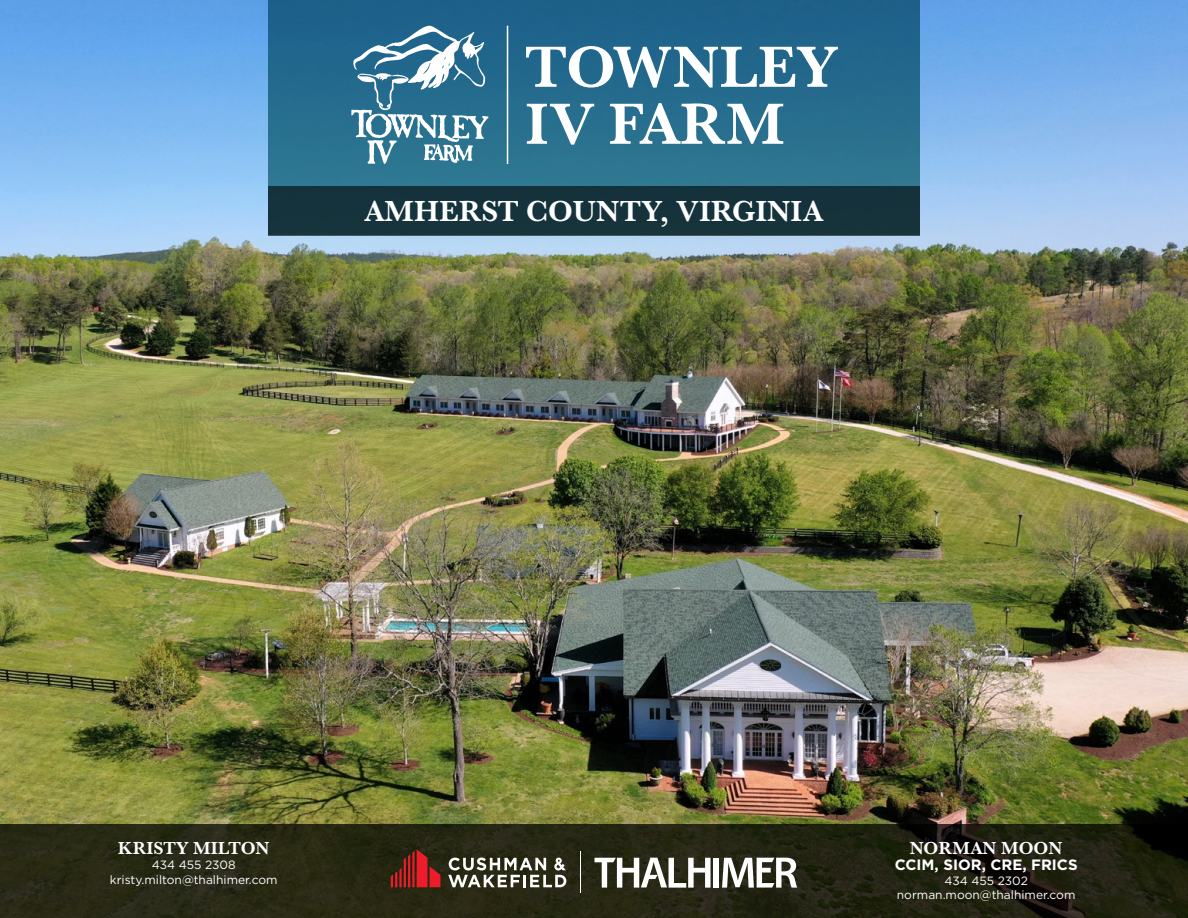
<style>
.page{position:relative;width:1188px;height:918px;background:#fff}
.page>*{position:absolute;margin:0;border:0;box-sizing:border-box;transform-origin:0 0}
.t1{font:700 60px/57px "Baskerville URW";color:#fff}
.t2{font:700 30px "Baskerville URW";color:#fff}
.t3{font:700 18px "Baskerville URW";color:#fff}
.t4{font:700 15px "Gotham";color:#fff}
.t5{font:12px/14.4px "Gotham";color:#fff;text-align:center}
</style>
<div class="page">
<img style="left:0;top:0;width:1188px;height:824px">
<svg style="left:0;top:824px;width:1188px;height:94px;background:#232412"></svg>
<div style="left:714px;top:858px;width:5px;height:30px;background:#fff"></div>
<svg style="left:722px;top:858px;width:75px;height:30px"></svg>
<svg style="left:595px;top:858px;width:116px;height:30px"></svg>
<hr style="left:580px;top:851px;width:1px;height:42px;background:#fff">
<svg style="left:391px;top:849px;width:49px;height:38px;background:#7e211c"></svg>
<svg style="left:448px;top:858px;width:118px;height:29px"></svg>
<div style="left:268px;top:0;width:652px;height:235px;background:linear-gradient(to right,#256c8e,#266b8c)"></div>
<div style="left:268px;top:186px;width:652px;height:49px;background:#15333c"></div>
<svg style="left:351px;top:26px;width:137px;height:138px"></svg>
<hr style="left:507px;top:26px;width:1px;height:138px;background:#fff">
<h1 class="t1" style="left:525px;top:37px;width:314px">TOWNLEY<br>IV FARM</h1>
<h2 class="t2" style="left:365px;top:189px;width:460px">AMHERST COUNTY, VIRGINIA</h2>
<h3 class="t3" style="left:118px;top:836px;width:153px">KRISTY MILTON</h3>
<p class="t5" style="left:110px;top:858px;width:169px">434 455 2308 kristy.milton@thalhimer.com</p>
<h3 class="t3" style="left:910px;top:836px;width:154px">NORMAN MOON</h3>
<p class="t4" style="left:895px;top:855px;width:184px">CCIM, SIOR, CRE, FRICS</p>
<p class="t5" style="left:897px;top:873px;width:180px">434 455 2302 norman.moon@thalhimer.com</p>
</div>
